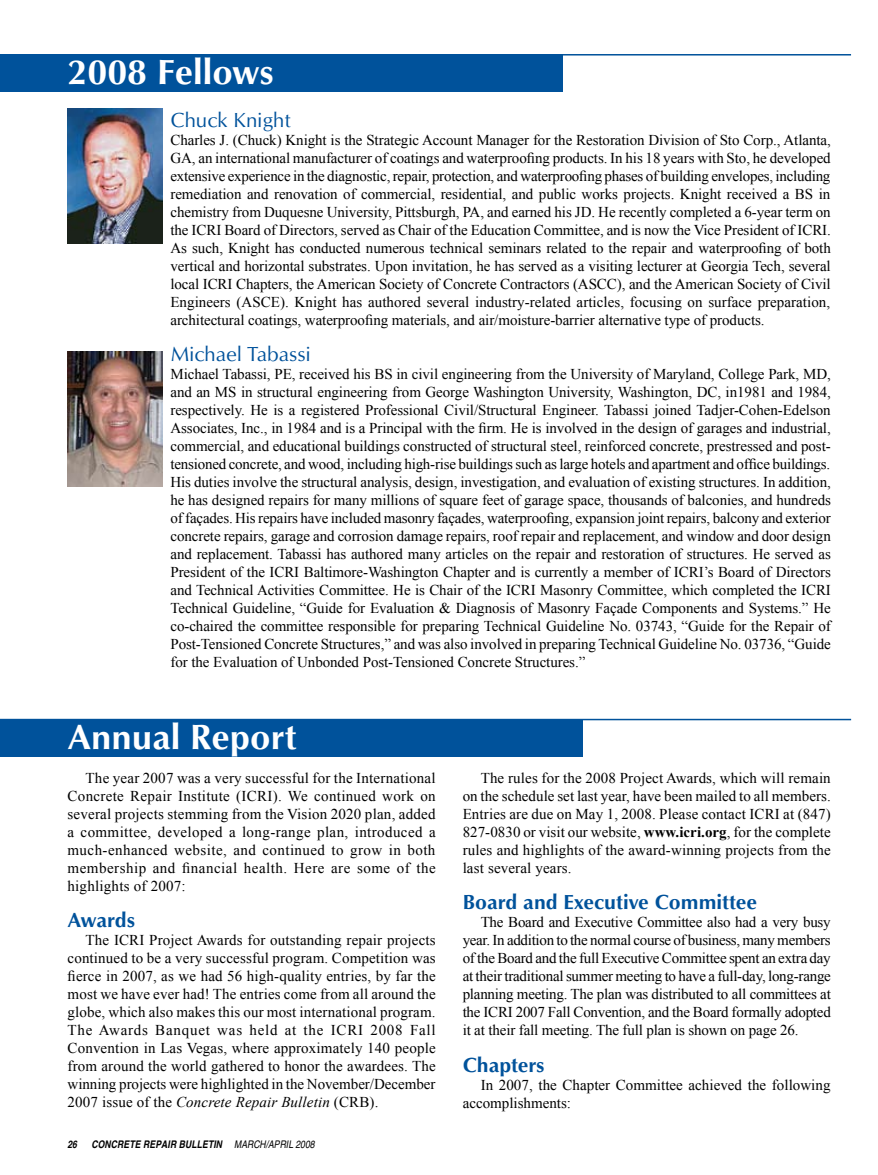
<style>
.page{position:relative;width:878px;height:1175px;background:#fff}
.page>*{position:absolute;margin:0;border:0;box-sizing:border-box;transform-origin:0 0}
.t1{font:36px "Optimum Bold DTC";color:#fff}
.t2{font:21px "Optimum Bold DTC";color:#00529b}
.t3{font:21px "Optimum Roman DTC";color:#00529b}
.t4{font:15px/18px "Times New Roman";letter-spacing:-.005em;color:#000;text-align:justify}
.t5{font:italic 700 condensed 10.5px "Helvetica";letter-spacing:.01em;color:#000}
.s1{font-style:italic}
.s2{font-weight:400}
.s3{font-weight:700}
</style>
<div class="page">
<hr style="left:0;top:718px;width:851px;height:2px;background:#00529b">
<div style="left:0;top:718px;width:583px;height:38px;background:#00529b"></div>
<hr style="left:0;top:54px;width:851px;height:2px;background:#00529b">
<div style="left:0;top:54px;width:563px;height:38px;background:#00529b"></div>
<img style="left:68px;top:352px;width:94px;height:135px">
<img style="left:68px;top:108px;width:94px;height:135px">
<h1 class="t1" style="left:68px;top:51px;width:208px">2008 Fellows</h1>
<h2 class="t3" style="left:170px;top:107px;width:122px">Chuck Knight</h2>
<p class="t4" style="left:170px;top:130px;width:662px">Charles J. (Chuck) Knight is the Strategic Account Manager for the Restoration Division of Sto Corp., Atlanta, GA, an international manufacturer of coatings and waterproofing products. In his 18 years with Sto, he developed extensive experience in the diagnostic, repair, protection, and waterproofing phases of building envelopes, including remediation and renovation of commercial, residential, and public works projects. Knight received a BS in chemistry from Duquesne University, Pittsburgh, PA, and earned his JD. He recently completed a 6-year term on the ICRI Board of Directors, served as Chair of the Education Committee, and is now the Vice President of ICRI.<br>As such, Knight has conducted numerous technical seminars related to the repair and waterproofing of both vertical and horizontal substrates. Upon invitation, he has served as a visiting lecturer at Georgia Tech, several local ICRI Chapters, the American Society of Concrete Contractors (ASCC), and the American Society of Civil Engineers (ASCE). Knight has authored several industry-related articles, focusing on surface preparation, architectural coatings, waterproofing materials, and air/moisture-barrier alternative type of products.</p>
<h2 class="t3" style="left:170px;top:342px;width:142px">Michael Tabassi</h2>
<p class="t4" style="left:170px;top:365px;width:662px">Michael Tabassi, PE, received his BS in civil engineering from the University of Maryland, College Park, MD, and an MS in structural engineering from George Washington University, Washington, DC, in1981 and 1984, respectively. He is a registered Professional Civil/Structural Engineer. Tabassi joined Tadjer-Cohen-Edelson Associates, Inc., in 1984 and is a Principal with the firm. He is involved in the design of garages and industrial, commercial, and educational buildings constructed of structural steel, reinforced concrete, prestressed and post&shy;tensioned concrete, and wood, including high-rise buildings such as large hotels and apartment and office buildings.<br>His duties involve the structural analysis, design, investigation, and evaluation of existing structures. In addition, he has designed repairs for many millions of square feet of garage space, thousands of balconies, and hundreds of façades. His repairs have included masonry façades, waterproofing, expansion joint repairs, balcony and exterior concrete repairs, garage and corrosion damage repairs, roof repair and replacement, and window and door design and replacement. Tabassi has authored many articles on the repair and restoration of structures. He served as President of the ICRI Baltimore-Washington Chapter and is currently a member of ICRI’s Board of Directors and Technical Activities Committee. He is Chair of the ICRI Masonry Committee, which completed the ICRI Technical Guideline, “Guide for Evaluation &amp; Diagnosis of Masonry Façade Components and Systems.” He co-chaired the committee responsible for preparing Technical Guideline No. 03743, “Guide for the Repair of Post-Tensioned Concrete Structures,” and was also involved in preparing Technical Guideline No. 03736, “Guide for the Evaluation of Unbonded Post-Tensioned Concrete Structures.”</p>
<h1 class="t1" style="left:68px;top:715px;width:230px">Annual Report</h1>
<p class="t4" style="left:68px;top:768px;width:370px;text-indent:18px">The year 2007 was a very successful for the International Concrete Repair Institute (ICRI). We continued work on several projects stemming from the Vision 2020 plan, added a committee, developed a long-range plan, introduced a much-enhanced website, and continued to grow in both membership and financial health. Here are some of the highlights of 2007:</p>
<h2 class="t2" style="left:68px;top:908px;width:69px">Awards</h2>
<p class="t4" style="left:68px;top:931px;width:370px;text-indent:18px">The ICRI Project Awards for outstanding repair projects continued to be a very successful program. Competition was fierce in 2007, as we had 56 high-quality entries, by far the most we have ever had! The entries come from all around the globe, which also makes this our most international program.<br>The Awards Banquet was held at the ICRI 2008 Fall Convention in Las Vegas, where approximately 140 people from around the world gathered to honor the awardees. The winning projects were highlighted in the November/December 2007 issue of the <span class="s1">Concrete Repair Bulletin</span> (CRB).</p>
<p class="t5" style="left:68px;top:1137px;width:11px">26</p>
<p class="t5" style="left:91px;top:1137px;width:225px">CONCRETE REPAIR BULLETIN <span class="s2">MARCH/APRIL 2008</span></p>
<p class="t4" style="left:462px;top:768px;width:369px;text-indent:18px">The rules for the 2008 Project Awards, which will remain on the schedule set last year, have been mailed to all members.<br>Entries are due on May 1, 2008. Please contact ICRI at (847)<br>827-0830 or visit our website, <span class="s3">www.icri.org</span>, for the complete rules and highlights of the award-winning projects from the last several years.</p>
<h2 class="t2" style="left:462px;top:890px;width:296px">Board and Executive Committee</h2>
<p class="t4" style="left:462px;top:913px;width:370px;text-indent:18px">The Board and Executive Committee also had a very busy year. In addition to the normal course of business, many members of the Board and the full Executive Committee spent an extra day at their traditional summer meeting to have a full-day, long-range planning meeting. The plan was distributed to all committees at the ICRI 2007 Fall Convention, and the Board formally adopted it at their fall meeting. The full plan is shown on page 26.</p>
<h2 class="t2" style="left:462px;top:1052px;width:83px">Chapters</h2>
<p class="t4" style="left:462px;top:1075px;width:369px;text-indent:18px">In 2007, the Chapter Committee achieved the following accomplishments:</p>
</div>
